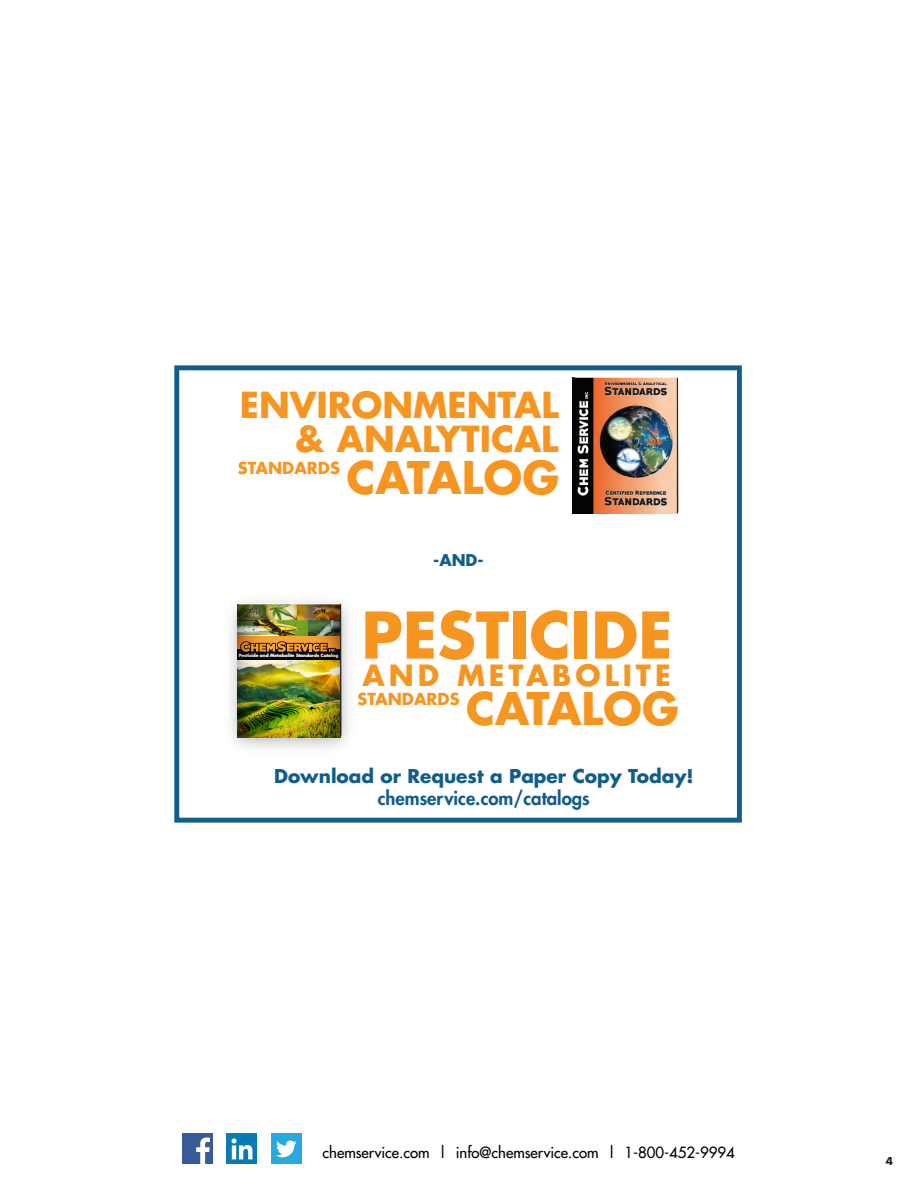
<style>
.page{position:relative;width:918px;height:1188px;background:#fff}
.page>*{position:absolute;margin:0;border:0;box-sizing:border-box;transform-origin:0 0}
.t1{font:700 62.7px "Futura LT";color:#f79521}
.t2{font:700 43.8px "Futura LT";color:#f79521}
.t3{font:700 34.95px/34px "Futura LT";color:#f79521;text-align:right}
.t4{font:700 28.5px "Futura LT";letter-spacing:.14em;color:#f79521}
.t5{font:700 18.6px/22.2px "Futura LT";color:#105c8b;text-align:center}
.t6{font:700 16.05px "Futura LT";color:#f79521}
.t7{font:700 15.75px "Futura LT";color:#105c8b}
.t8{font:15px "Futura LT";color:#000}
.t9{font:700 12px "Futura PT";color:#231f20}
.t10{font:700 4.35px "Futura LT";color:#fff}
.s1{font-weight:800}
</style>
<div class="page">
<div style="left:182px;top:1134px;width:31px;height:30px;background:#3a5a99"></div>
<svg style="left:196px;top:1138px;width:14px;height:26px"></svg>
<div style="left:227px;top:1133px;width:30px;height:31px;background:#077bb6"></div>
<svg style="left:231px;top:1138px;width:22px;height:21px"></svg>
<div style="left:271px;top:1133px;width:31px;height:31px;background:#2aa9e0"></div>
<svg style="left:276px;top:1141px;width:21px;height:16px"></svg>
<svg style="left:174px;top:365px;width:568px;height:458px"></svg>
<img style="left:217px;top:588px;width:145px;height:173px">
<img style="left:237px;top:603px;width:104px;height:134px">
<img style="left:573px;top:377px;width:105px;height:137px">
<p class="t3" style="left:240px;top:387px;width:320px">ENVIRONMENTAL &amp; ANALYTICAL</p>
<p class="t2" style="left:346px;top:448px;width:214px">CATALOG</p>
<p class="t6" style="left:238px;top:458px;width:104px">STANDARDS</p>
<p class="t10" style="left:239px;top:652px;width:101px">Pesticide and Metabolite Standards Catalog</p>
<p class="t7" style="left:433px;top:549px;width:52px">-AND-</p>
<p class="t1" style="left:361px;top:593px;width:313px">PESTICIDE</p>
<p class="t2" style="left:466px;top:679px;width:214px">CATALOG</p>
<p class="t4" style="left:363px;top:656px;width:310px">AND METABOLITE</p>
<p class="t6" style="left:358px;top:689px;width:104px">STANDARDS</p>
<p class="t5" style="left:274px;top:765px;width:421px">Download or Request a Paper Copy Today! <span class="s1">chemservice.com/catalogs</span></p>
<p class="t8" style="left:323px;top:1143px;width:414px">chemservice.com | info@chemservice.com | 1-800-452-9994</p>
<p class="t9" style="left:886px;top:1153px;width:9px">4</p>
</div>
